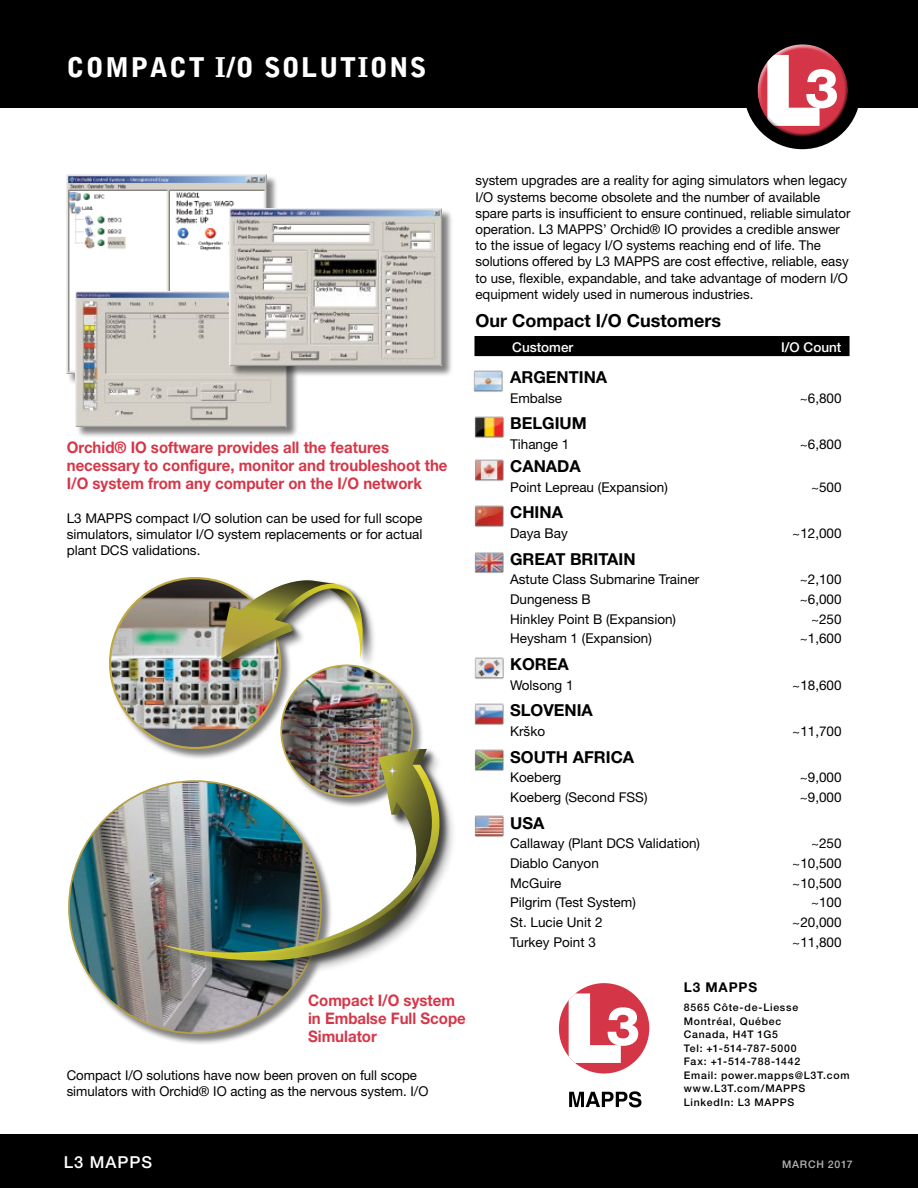
<style>
.page{position:relative;width:918px;height:1188px;background:#fff}
.page>*{position:absolute;margin:0;border:0;box-sizing:border-box;transform-origin:0 0}
.t1{font:900 27px "Bell Gothic Std";letter-spacing:.05em;color:#fff}
.Plain_Text_revers{font:700 18px "Helvetica Neue LT Std";color:#000}
.t2{font:700 16.5px "Helvetica Neue LT Std";color:#000}
.t3{font:500 16.5px "Helvetica Neue LT Std";letter-spacing:.06em;color:#fff}
.t4{font:700 15.9px/17.7px "Helvetica Neue LT Std";color:#d63648;scale:.94 1}
.Plain_Text_revers-2{font:13.5px/16.2px "Helvetica Neue LT Std";color:#000}
.t5{font:500 13.5px "Helvetica Neue LT Std";color:#fff}
.Contact_-_Division_N{font:700 13.5px "Helvetica Neue LT Std";letter-spacing:.07em;color:#000}
.Contact_Info_text{font:500 10.5px "Helvetica Neue LT Std";letter-spacing:.07em;color:#000}
.t6{font:500 10.5px "Helvetica Neue LT Std";letter-spacing:.07em;color:#b1b4b6}
</style>
<div class="page">
<div style="left:0;top:0;width:918px;height:108px;background:#000"></div>
<div style="left:744px;top:33px;width:117px;height:116px;background:#000;border-radius:50%"></div>
<div style="left:0;top:1134px;width:918px;height:54px;background:#000"></div>
<div style="left:755px;top:43px;width:90px;height:71px;background:#fff;opacity:.75"></div>
<div style="left:759px;top:58px;width:89px;height:79px;background:#000;opacity:.75"></div>
<img style="left:67px;top:174px;width:199px;height:200px">
<div style="left:76px;top:292px;width:222px;height:146px;background:#000;opacity:.5"></div>
<img style="left:75px;top:292px;width:212px;height:135px">
<div style="left:230px;top:209px;width:223px;height:168px;background:#000;opacity:.5"></div>
<img style="left:229px;top:208px;width:213px;height:157px">
<div style="left:69px;top:578px;width:390px;height:468px;background:#000;opacity:.5"></div>
<img style="left:69px;top:781px;width:252px;height:252px;border-radius:126px">
<img style="left:110px;top:578px;width:170px;height:170px;border-radius:85px">
<img style="left:281px;top:665px;width:131px;height:131px;border-radius:65px">
<img style="left:159px;top:746px;width:293px;height:227px">
<img style="left:162px;top:749px;width:297px;height:215px">
<img style="left:162px;top:765px;width:287px;height:190px">
<div style="left:382px;top:761px;width:20px;height:20px;background:linear-gradient(to right,#bab836,#979735);border-radius:10px"></div>
<svg style="left:388px;top:766px;width:9px;height:10px"></svg>
<img style="left:219px;top:578px;width:151px;height:93px">
<svg style="left:221px;top:580px;width:143px;height:83px"></svg>
<div style="left:559px;top:983px;width:90px;height:91px;background:#d53647;border-radius:50%"></div>
<svg style="left:569px;top:993px;width:69px;height:70px"></svg>
<svg style="left:569px;top:1091px;width:72px;height:16px"></svg>
<img style="left:474px;top:370px;width:29px;height:22px">
<img style="left:474px;top:416px;width:29px;height:22px">
<img style="left:475px;top:459px;width:28px;height:22px">
<img style="left:475px;top:505px;width:28px;height:22px">
<img style="left:474px;top:552px;width:29px;height:21px">
<img style="left:475px;top:657px;width:28px;height:22px">
<img style="left:475px;top:703px;width:28px;height:22px">
<img style="left:474px;top:749px;width:29px;height:22px">
<img style="left:474px;top:815px;width:29px;height:22px">
<div style="left:475px;top:337px;width:374px;height:18px;background:#000"></div>
<div style="left:474px;top:336px;width:376px;height:20px;border:2px solid #000"></div>
<p class="t1" style="left:66px;top:52px;width:361px">COMPACT I/O SOLUTIONS</p>
<p class="t4" style="left:67px;top:438px;width:407px">Orchid® IO software provides all the features necessary to configure, monitor and troubleshoot the<br>I/O system from any computer on the I/O network</p>
<p class="Plain_Text_revers-2" style="left:67px;top:510px;width:357px;text-align:justify">L3 MAPPS compact I/O solution can be used for full scope simulators, simulator I/O system replacements or for actual plant DCS validations.</p>
<p class="Plain_Text_revers-2" style="left:475px;top:172px;width:377px">system upgrades are a reality for aging simulators when legacy I/O systems become obsolete and the number of available spare parts is insufficient to ensure continued, reliable simulator operation. L3 MAPPS’ Orchid® IO provides a credible answer to the issue of legacy I/O systems reaching end of life. The solutions offered by L3 MAPPS are cost effective, reliable, easy to use, flexible, expandable, and take advantage of modern I/O equipment widely used in numerous industries.</p>
<p class="Plain_Text_revers" style="left:475px;top:310px;width:247px">Our Compact I/O Customers</p>
<p class="t5" style="left:512px;top:339px;width:63px">Customer</p>
<p class="t5" style="left:781px;top:339px;width:62px">I/O Count</p>
<p class="t2" style="left:510px;top:367px;width:99px">ARGENTINA</p>
<p class="Plain_Text_revers-2" style="left:510px;top:389px;width:54px">Embalse</p>
<p class="Plain_Text_revers-2" style="left:800px;top:389px;width:43px">~6,800</p>
<p class="t2" style="left:510px;top:413px;width:78px">BELGIUM</p>
<p class="Plain_Text_revers-2" style="left:510px;top:436px;width:61px">Tihange 1</p>
<p class="Plain_Text_revers-2" style="left:800px;top:436px;width:43px">~6,800</p>
<p class="t2" style="left:510px;top:456px;width:72px">CANADA</p>
<p class="Plain_Text_revers-2" style="left:510px;top:479px;width:159px">Point Lepreau (Expansion)</p>
<p class="Plain_Text_revers-2" style="left:811px;top:479px;width:32px">~500</p>
<p class="t2" style="left:510px;top:502px;width:54px">CHINA</p>
<p class="Plain_Text_revers-2" style="left:510px;top:525px;width:59px">Daya Bay</p>
<p class="Plain_Text_revers-2" style="left:792px;top:525px;width:51px">~12,000</p>
<p class="t2" style="left:510px;top:549px;width:127px">GREAT BRITAIN</p>
<p class="Plain_Text_revers-2" style="left:510px;top:571px;width:191px">Astute Class Submarine Trainer</p>
<p class="Plain_Text_revers-2" style="left:800px;top:571px;width:43px">~2,100</p>
<p class="Plain_Text_revers-2" style="left:510px;top:591px;width:82px">Dungeness B</p>
<p class="Plain_Text_revers-2" style="left:800px;top:591px;width:43px">~6,000</p>
<p class="Plain_Text_revers-2" style="left:510px;top:611px;width:168px">Hinkley Point B (Expansion)</p>
<p class="Plain_Text_revers-2" style="left:811px;top:611px;width:32px">~250</p>
<p class="Plain_Text_revers-2" style="left:510px;top:630px;width:143px">Heysham 1 (Expansion)</p>
<p class="Plain_Text_revers-2" style="left:800px;top:630px;width:43px">~1,600</p>
<p class="t2" style="left:510px;top:654px;width:60px">KOREA</p>
<p class="Plain_Text_revers-2" style="left:510px;top:677px;width:65px">Wolsong 1</p>
<p class="Plain_Text_revers-2" style="left:792px;top:677px;width:51px">~18,600</p>
<p class="t2" style="left:510px;top:700px;width:84px">SLOVENIA</p>
<p class="Plain_Text_revers-2" style="left:510px;top:723px;width:37px">Krško</p>
<p class="Plain_Text_revers-2" style="left:792px;top:723px;width:51px">~11,700</p>
<p class="t2" style="left:510px;top:746px;width:126px">SOUTH AFRICA</p>
<p class="Plain_Text_revers-2" style="left:510px;top:769px;width:53px">Koeberg</p>
<p class="Plain_Text_revers-2" style="left:800px;top:769px;width:43px">~9,000</p>
<p class="Plain_Text_revers-2" style="left:510px;top:789px;width:139px">Koeberg (Second FSS)</p>
<p class="Plain_Text_revers-2" style="left:800px;top:789px;width:43px">~9,000</p>
<p class="t2" style="left:510px;top:812px;width:36px">USA</p>
<p class="Plain_Text_revers-2" style="left:510px;top:835px;width:191px">Callaway (Plant DCS Validation)</p>
<p class="Plain_Text_revers-2" style="left:811px;top:835px;width:32px">~250</p>
<p class="Plain_Text_revers-2" style="left:510px;top:855px;width:90px">Diablo Canyon</p>
<p class="Plain_Text_revers-2" style="left:792px;top:855px;width:51px">~10,500</p>
<p class="Plain_Text_revers-2" style="left:510px;top:875px;width:53px">McGuire</p>
<p class="Plain_Text_revers-2" style="left:792px;top:875px;width:51px">~10,500</p>
<p class="Plain_Text_revers-2" style="left:510px;top:894px;width:127px">Pilgrim (Test System)</p>
<p class="Plain_Text_revers-2" style="left:811px;top:894px;width:32px">~100</p>
<p class="Plain_Text_revers-2" style="left:510px;top:914px;width:94px">St. Lucie Unit 2</p>
<p class="Plain_Text_revers-2" style="left:792px;top:914px;width:51px">~20,000</p>
<p class="Plain_Text_revers-2" style="left:510px;top:934px;width:87px">Turkey Point 3</p>
<p class="Plain_Text_revers-2" style="left:792px;top:934px;width:51px">~11,800</p>
<p class="t4" style="left:308px;top:991px;width:169px">Compact I/O system in Embalse Full Scope<br>Simulator</p>
<p class="Plain_Text_revers-2" style="left:67px;top:1067px;width:363px">Compact I/O solutions have now been proven on full scope simulators with Orchid® IO acting as the nervous system. I/O</p>
<p class="Contact_-_Division_N" style="left:684px;top:979px;width:75px">L3 MAPPS</p>
<p class="Contact_Info_text" style="left:684px;top:1001px;width:116px">8565 Côte-de-Liesse</p>
<p class="Contact_Info_text" style="left:684px;top:1015px;width:99px">Montréal, Québec</p>
<p class="Contact_Info_text" style="left:684px;top:1028px;width:96px">Canada, H4T 1G5</p>
<p class="Contact_Info_text" style="left:684px;top:1042px;width:114px">Tel: +1-514-787-5000</p>
<p class="Contact_Info_text" style="left:684px;top:1055px;width:118px">Fax: +1-514-788-1442</p>
<p class="Contact_Info_text" style="left:684px;top:1069px;width:167px">Email: power.mapps@L3T.com</p>
<p class="Contact_Info_text" style="left:684px;top:1082px;width:123px">www.L3T.com/MAPPS</p>
<p class="Contact_Info_text" style="left:684px;top:1096px;width:112px">LinkedIn: L3 MAPPS</p>
<p class="t3" style="left:64px;top:1152px;width:90px">L3 MAPPS</p>
<p class="t6" style="left:782px;top:1158px;width:72px">MARCH 2017</p>
</div>
